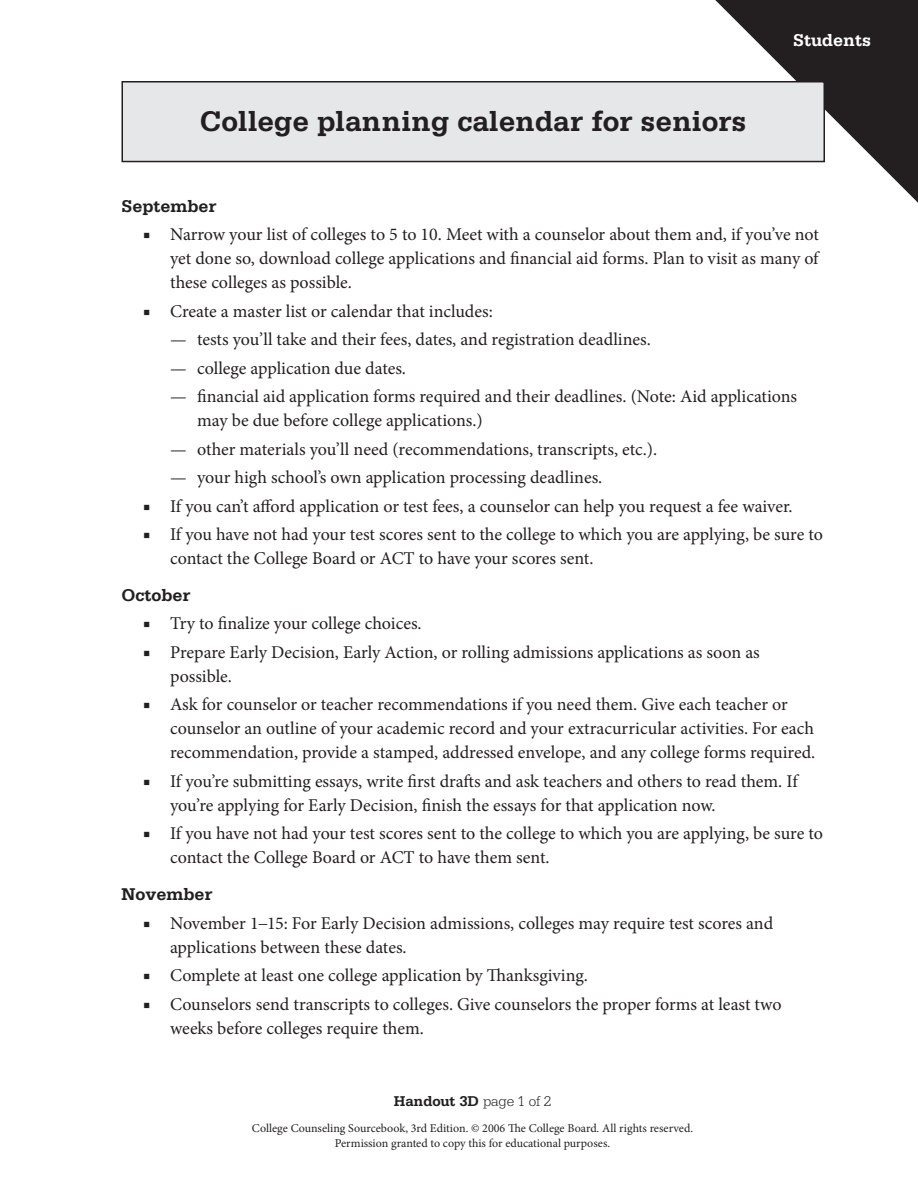
<style>
.page{position:relative;width:918px;height:1188px;background:#fff}
.page>*{position:absolute;margin:0;border:0;box-sizing:border-box;transform-origin:0 0}
.A_Head_handout_artic{font:700 30px "Serifa Std";letter-spacing:-.005em;color:#231f20}
.bullets_step_1{font:18px/24px "Minion Pro";letter-spacing:-.005em;color:#231f20}
.bullets_step_2{font:18px/24px "Minion Pro";color:#231f20}
.C_Head{font:700 18px "Serifa Std";color:#231f20}
.t1{font:700 18px "Serifa Std";color:#fff}
.t2{font:700 15px "Serifa Std";letter-spacing:-.01em;color:#231f20}
.t3{font:12px/15px "Minion Pro";color:#231f20;text-align:center}
.s1{font-weight:300}
</style>
<div class="page">
<svg style="left:689px;top:0;width:229px;height:203px;fill:#231f20"></svg>
<div style="left:122px;top:82px;width:702px;height:80px;background:#e6e7e9"></div>
<div style="left:122px;top:81px;width:703px;height:81px;border:2px solid #231f20"></div>
<p class="A_Head_handout_artic" style="left:200px;top:104px;width:548px">College planning calendar for seniors</p>
<p class="t1" style="left:793px;top:29px;width:80px">Students</p>
<p class="C_Head" style="left:122px;top:195px;width:97px">September</p>
<p class="bullets_step_1" style="left:170px;top:222px;width:651px;text-align:justify;text-indent:-27px">■ Narrow your list of colleges to 5 to 10. Meet with a counselor about them and, if you’ve not yet done so, download college applications and financial aid forms. Plan to visit as many of these colleges as possible.</p>
<p class="bullets_step_1" style="left:143px;top:299px;width:351px">■ Create a master list or calendar that includes:</p>
<p class="bullets_step_2" style="left:170px;top:327px;width:482px">— tests you’ll take and their fees, dates, and registration deadlines.</p>
<p class="bullets_step_2" style="left:170px;top:356px;width:237px">— college application due dates.</p>
<p class="bullets_step_2" style="left:197px;top:384px;width:602px;text-indent:-27px">— financial aid application forms required and their deadlines. (Note: Aid applications may be due before college applications.)</p>
<p class="bullets_step_2" style="left:170px;top:437px;width:489px">— other materials you’ll need (recommendations, transcripts, etc.).</p>
<p class="bullets_step_2" style="left:170px;top:465px;width:434px">— your high school’s own application processing deadlines.</p>
<p class="bullets_step_1" style="left:143px;top:494px;width:651px">■ If you can’t afford application or test fees, a counselor can help you request a fee waiver.</p>
<p class="bullets_step_1" style="left:170px;top:522px;width:654px;text-indent:-27px">■ If you have not had your test scores sent to the college to which you are applying, be sure to contact the College Board or ACT to have your scores sent.</p>
<p class="C_Head" style="left:122px;top:585px;width:71px">October</p>
<p class="bullets_step_1" style="left:143px;top:612px;width:280px">■ Try to finalize your college choices.</p>
<p class="bullets_step_1" style="left:170px;top:640px;width:591px;text-indent:-27px">■ Prepare Early Decision, Early Action, or rolling admissions applications as soon as possible.</p>
<p class="bullets_step_1" style="left:170px;top:693px;width:647px;text-indent:-27px">■ Ask for counselor or teacher recommendations if you need them. Give each teacher or counselor an outline of your academic record and your extracurricular activities. For each recommendation, provide a stamped, addressed envelope, and any college forms required.</p>
<p class="bullets_step_1" style="left:170px;top:769px;width:629px;text-indent:-27px">■ If you’re submitting essays, write first drafts and ask teachers and others to read them. If you’re applying for Early Decision, finish the essays for that application now.</p>
<p class="bullets_step_1" style="left:170px;top:822px;width:654px;text-indent:-27px">■ If you have not had your test scores sent to the college to which you are applying, be sure to contact the College Board or ACT to have them sent.</p>
<p class="C_Head" style="left:122px;top:884px;width:93px">November</p>
<p class="bullets_step_1" style="left:170px;top:911px;width:605px;text-indent:-27px">■ November 1−15: For Early Decision admissions, colleges may require test scores and applications between these dates.</p>
<p class="bullets_step_1" style="left:143px;top:964px;width:446px">■ Complete at least one college application by Thanksgiving.</p>
<p class="bullets_step_1" style="left:170px;top:992px;width:613px;text-indent:-27px">■ Counselors send transcripts to colleges. Give counselors the proper forms at least two weeks before colleges require them.</p>
<p class="t2" style="left:394px;top:1092px;width:153px">Handout 3D <span class="s1">page 1 of 2</span></p>
<p class="t3" style="left:252px;top:1121px;width:443px">College Counseling Sourcebook, 3rd Edition. © 2006 The College Board. All rights reserved.<br>Permission granted to copy this for educational purposes.</p>
</div>
